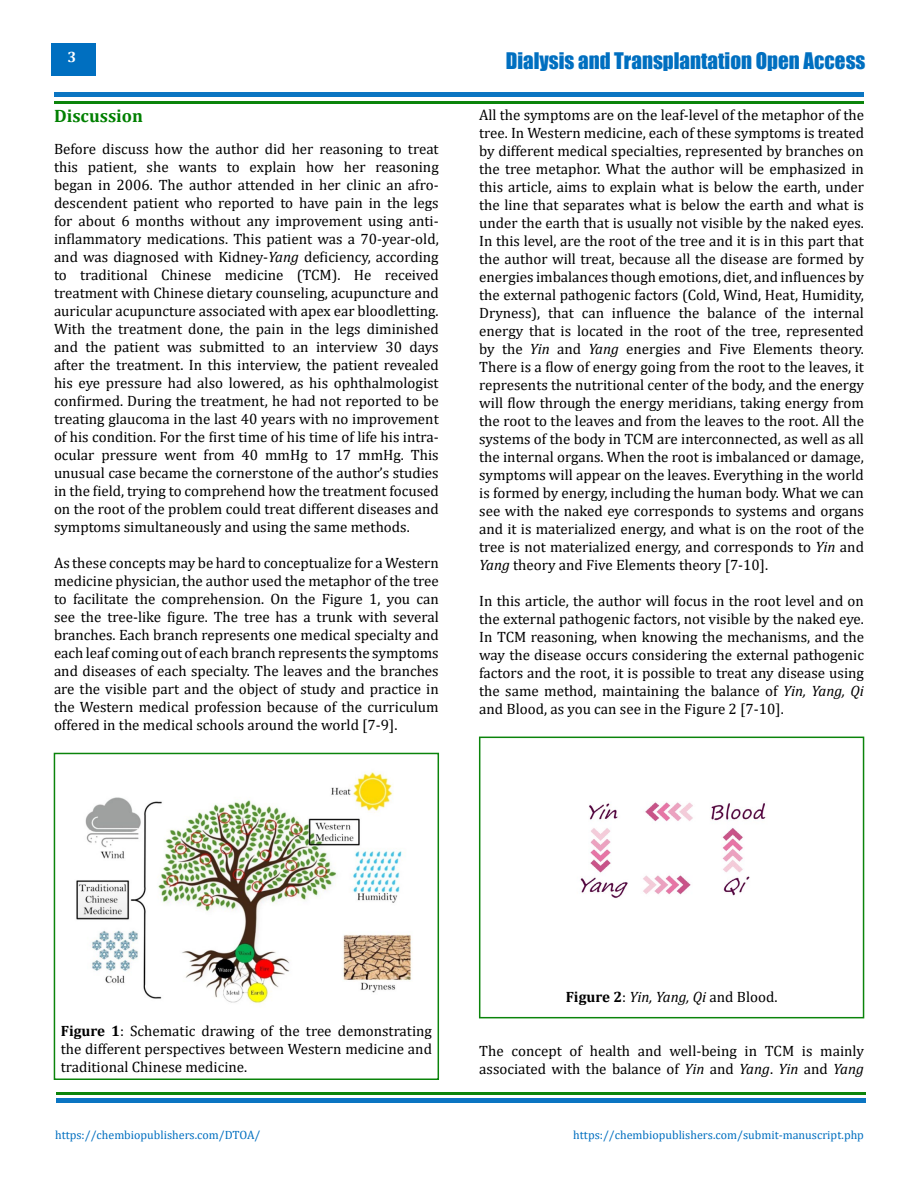
<style>
.page{position:relative;width:918px;height:1188px;background:#fff}
.page>*{position:absolute;margin:0;border:0;box-sizing:border-box;transform-origin:0 0}
.t1{font:21px "Impact";color:#006fc0}
.t2{font:700 18px "Cambria";color:#008000}
.t3{font:15px/18px "Cambria";color:#000;text-align:justify}
.t4{font:italic 15px "Cambria";color:#000}
.t5{font:700 15px "Cambria";color:#fff}
.t6{font:12px "Cambria";color:#006fc0}
.s1{font-style:italic}
.s2{font-weight:700}
.s3{font-weight:700;font-style:normal}
.s4{font-style:normal}
</style>
<div class="page">
<div style="left:51px;top:43px;width:45px;height:33px;background:#006fc0"></div>
<div style="left:54px;top:92px;width:810px;height:5px;background:#0b75c2"></div>
<hr style="left:56px;top:1098px;width:810px;height:4px;background:#0b75c2">
<hr style="left:54px;top:101px;width:810px;height:2px;background:#007f01">
<hr style="left:56px;top:1092px;width:810px;height:2px;background:#007f01">
<img style="left:76px;top:772px;width:336px;height:232px">
<img style="left:580px;top:802px;width:186px;height:97px">
<div style="left:54px;top:753px;width:385px;height:327px;border:2px solid #007f01"></div>
<div style="left:479px;top:737px;width:385px;height:281px;border:2px solid #007f01"></div>
<p class="t5" style="left:68px;top:47px;width:10px">3</p>
<p class="t2" style="left:54px;top:103px;width:91px">Discussion</p>
<p class="t3" style="left:54px;top:139px;width:386px">Before discuss how the author did her reasoning to treat this patient, she wants to explain how her reasoning began in 2006. The author attended in her clinic an afro&shy;descendent patient who reported to have pain in the legs for about 6 months without any improvement using anti&shy;inflammatory medications. This patient was a 70-year-old, and was diagnosed with Kidney-<span class="s1">Yang</span> deficiency, according to traditional Chinese medicine (TCM). He received treatment with Chinese dietary counseling, acupuncture and auricular acupuncture associated with apex ear bloodletting.<br>With the treatment done, the pain in the legs diminished and the patient was submitted to an interview 30 days after the treatment. In this interview, the patient revealed his eye pressure had also lowered, as his ophthalmologist confirmed. During the treatment, he had not reported to be treating glaucoma in the last 40 years with no improvement of his condition. For the first time of his time of life his intra&shy;ocular pressure went from 40 mmHg to 17 mmHg. This unusual case became the cornerstone of the author’s studies in the field, trying to comprehend how the treatment focused on the root of the problem could treat different diseases and symptoms simultaneously and using the same methods.</p>
<p class="t3" style="left:54px;top:553px;width:386px">As these concepts may be hard to conceptualize for a Western medicine physician, the author used the metaphor of the tree to facilitate the comprehension. On the Figure 1, you can see the tree-like figure. The tree has a trunk with several branches. Each branch represents one medical specialty and each leaf coming out of each branch represents the symptoms and diseases of each specialty. The leaves and the branches are the visible part and the object of study and practice in the Western medical profession because of the curriculum offered in the medical schools around the world [7-9].</p>
<h1 class="t1" style="left:506px;top:45px;width:361px">Dialysis and Transplantation Open Access</h1>
<p class="t3" style="left:479px;top:105px;width:386px">All the symptoms are on the leaf-level of the metaphor of the tree. In Western medicine, each of these symptoms is treated by different medical specialties, represented by branches on the tree metaphor. What the author will be emphasized in this article, aims to explain what is below the earth, under the line that separates what is below the earth and what is under the earth that is usually not visible by the naked eyes.<br>In this level, are the root of the tree and it is in this part that the author will treat, because all the disease are formed by energies imbalances though emotions, diet, and influences by the external pathogenic factors (Cold, Wind, Heat, Humidity, Dryness), that can influence the balance of the internal energy that is located in the root of the tree, represented by the <span class="s1">Yin</span> and <span class="s1">Yang</span> energies and Five Elements theory.<br>There is a flow of energy going from the root to the leaves, it represents the nutritional center of the body, and the energy will flow through the energy meridians, taking energy from the root to the leaves and from the leaves to the root. All the systems of the body in TCM are interconnected, as well as all the internal organs. When the root is imbalanced or damage, symptoms will appear on the leaves. Everything in the world is formed by energy, including the human body. What we can see with the naked eye corresponds to systems and organs and it is materialized energy, and what is on the root of the tree is not materialized energy, and corresponds to <span class="s1">Yin</span> and <span class="s1">Yang</span> theory and Five Elements theory [7-10].</p>
<p class="t3" style="left:479px;top:591px;width:386px">In this article, the author will focus in the root level and on the external pathogenic factors, not visible by the naked eye.<br>In TCM reasoning, when knowing the mechanisms, and the way the disease occurs considering the external pathogenic factors and the root, it is possible to treat any disease using the same method, maintaining the balance of <span class="s1">Yin, Yang, Qi </span>and Blood, as you can see in the Figure 2 [7-10].</p>
<p class="t3" style="left:61px;top:1021px;width:373px"><span class="s2">Figure 1</span>: Schematic drawing of the tree demonstrating the different perspectives between Western medicine and traditional Chinese medicine.</p>
<p class="t4" style="left:566px;top:986px;width:213px"><span class="s3">Figure 2</span><span class="s4">:</span> Yin, Yang, Qi <span class="s4">and Blood.</span></p>
<p class="t3" style="left:479px;top:1041px;width:386px">The concept of health and well-being in TCM is mainly associated with the balance of <span class="s1">Yin</span> and <span class="s1">Yang</span>. <span class="s1">Yin</span> and <span class="s1">Yang</span></p>
<p class="t6" style="left:55px;top:1128px;width:207px">https://chembiopublishers.com/DTOA/</p>
<p class="t6" style="left:573px;top:1128px;width:292px">https://chembiopublishers.com/submit-manuscript.php</p>
</div>
